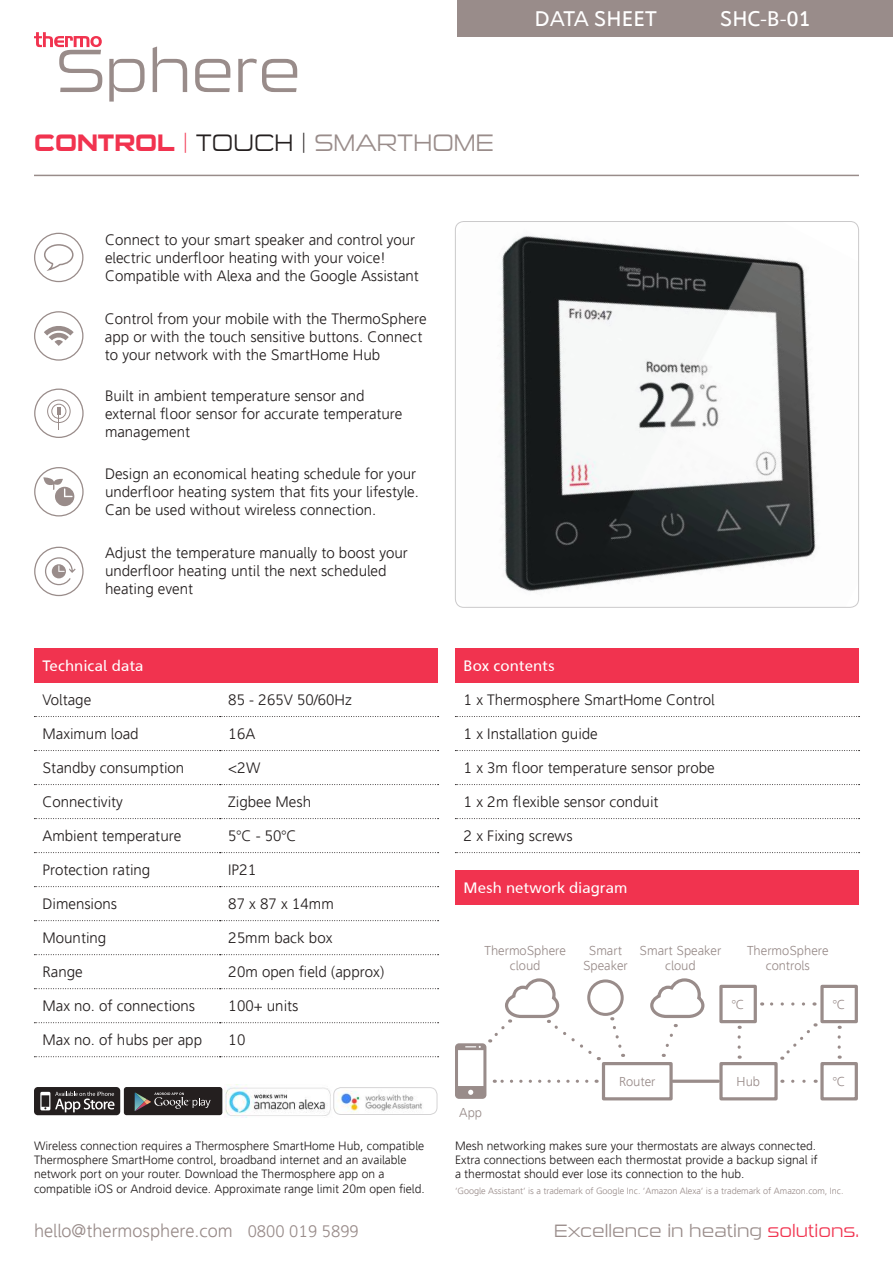
<style>
.page{position:relative;width:893px;height:1263px;background:#fff}
.page>*{position:absolute;margin:0;border:0;box-sizing:border-box;transform-origin:0 0}
.t1{font:24px "Sui Generis Lt";color:#998c8a}
.t2{font:21px "Aan 55";color:#fff}
.t3{font:18px "Agan 45";color:#998c8a}
.t4{font:18px "Sui Generis Lt";color:#998c8a}
.t5{font:15px/18px "Agan 45";color:#241f1f}
.t6{font:15px "Aan 55";color:#fff}
.t7{font:12.9px/15.5px "Agan 45";color:#998c8a;text-align:center}
.t8{font:12.9px "News Gothic BT";color:#998c8a}
.t9{font:12px/14.4px "Agan 45";color:#241f1f}
.t10{font:9px "Agan 45";color:#998c8a}
.s1{font-family:"Sui Generis Rg";font-weight:700;color:#f1334f}
.s2{color:#f1334f}
.s3{color:#241f1f}
.s4{font-family:"News Gothic BT"}
.s5{font-family:"Agan 45"}
.s6{font-size:16.5px}
</style>
<div class="page">
<div style="left:457px;top:0;width:436px;height:36px;background:#998c8a"></div>
<svg style="left:109px;top:59px;width:36px;height:43px"></svg>
<svg style="left:153px;top:47px;width:34px;height:45px"></svg>
<svg style="left:195px;top:59px;width:35px;height:33px"></svg>
<svg style="left:238px;top:59px;width:59px;height:33px"></svg>
<svg style="left:34px;top:32px;width:68px;height:60px"></svg>
<hr style="left:34px;top:175px;width:825px;height:1px;background:#998c8a">
<div style="left:34px;top:648px;width:404px;height:34px;background:#f1334f"></div>
<svg style="left:34px;top:716px;width:405px;height:1px"></svg>
<svg style="left:34px;top:750px;width:405px;height:1px"></svg>
<svg style="left:34px;top:784px;width:405px;height:1px"></svg>
<svg style="left:34px;top:818px;width:405px;height:1px"></svg>
<svg style="left:34px;top:852px;width:405px;height:1px"></svg>
<svg style="left:34px;top:886px;width:405px;height:1px"></svg>
<svg style="left:34px;top:920px;width:405px;height:1px"></svg>
<svg style="left:34px;top:954px;width:405px;height:1px"></svg>
<svg style="left:34px;top:988px;width:405px;height:1px"></svg>
<svg style="left:34px;top:1022px;width:405px;height:1px"></svg>
<svg style="left:34px;top:1056px;width:405px;height:1px"></svg>
<div style="left:455px;top:648px;width:404px;height:34px;background:#f1334f"></div>
<svg style="left:455px;top:716px;width:405px;height:1px"></svg>
<svg style="left:455px;top:750px;width:405px;height:1px"></svg>
<svg style="left:455px;top:784px;width:405px;height:1px"></svg>
<svg style="left:455px;top:818px;width:405px;height:1px"></svg>
<svg style="left:455px;top:852px;width:405px;height:1px"></svg>
<div style="left:455px;top:871px;width:404px;height:34px;background:#f1334f"></div>
<svg style="left:673px;top:1079px;width:45px;height:4px"></svg>
<div style="left:602px;top:1062px;width:71px;height:38px;border:3px solid #998c8a"></div>
<div style="left:719px;top:985px;width:38px;height:38px;background:#fff;border:3px solid #998c8a"></div>
<div style="left:820px;top:1062px;width:38px;height:38px;background:#fff;border:3px solid #998c8a"></div>
<div style="left:719px;top:1062px;width:59px;height:38px;background:#fff;border:3px solid #998c8a"></div>
<div style="left:820px;top:985px;width:38px;height:38px;background:#fff;border:3px solid #998c8a"></div>
<svg style="left:782px;top:1079px;width:22px;height:4px"></svg>
<svg style="left:837px;top:1026px;width:4px;height:21px"></svg>
<svg style="left:737px;top:1026px;width:4px;height:21px"></svg>
<svg style="left:650px;top:978px;width:55px;height:79px"></svg>
<svg style="left:610px;top:1017px;width:14px;height:40px"></svg>
<svg style="left:781px;top:1023px;width:35px;height:37px"></svg>
<svg style="left:762px;top:1002px;width:41px;height:3px"></svg>
<svg style="left:455px;top:978px;width:144px;height:121px"></svg>
<div style="left:587px;top:979px;width:37px;height:37px;border:3px solid #998c8a;border-radius:50%"></div>
<div style="left:34px;top:311px;width:49px;height:50px;border:1px solid #998c8a;border-radius:50%"></div>
<svg style="left:44px;top:326px;width:30px;height:20px"></svg>
<div style="left:34px;top:467px;width:50px;height:49px;border:1px solid #998c8a;border-radius:50%"></div>
<svg style="left:43px;top:477px;width:31px;height:29px"></svg>
<div style="left:34px;top:547px;width:50px;height:49px;border:1px solid #998c8a;border-radius:50%"></div>
<svg style="left:38px;top:551px;width:41px;height:41px"></svg>
<div style="left:34px;top:388px;width:50px;height:50px;border:1px solid #998c8a;border-radius:50%"></div>
<svg style="left:47px;top:399px;width:24px;height:31px"></svg>
<img style="left:455px;top:221px;width:404px;height:386px">
<div style="left:34px;top:233px;width:49px;height:49px;border:1px solid #998c8a;border-radius:50%"></div>
<svg style="left:44px;top:244px;width:30px;height:27px"></svg>
<div style="left:34px;top:1087px;width:86px;height:28px;background:#241f1f;border-radius:4px"></div>
<svg style="left:40px;top:1091px;width:75px;height:21px"></svg>
<div style="left:124px;top:1087px;width:98px;height:28px;background:#241f1f;border-radius:3px"></div>
<svg style="left:135px;top:1092px;width:76px;height:19px"></svg>
<img style="left:224px;top:1084px;width:101px;height:34px">
<img style="left:325px;top:1087px;width:112px;height:29px">
<div style="left:334px;top:1087px;width:103px;height:28px;border:1px solid #d5d4d5;border-radius:7px"></div>
<h1 class="t1" style="left:34px;top:129px;width:461px"><span class="s1">CONTROL</span> <span class="s2">|</span> <span class="s3">TOUCH |</span> SMARTHOME</h1>
<p class="t5" style="left:105px;top:231px;width:315px">Connect to your smart speaker and control your electric underfloor heating with your voice!<br>Compatible with Alexa and the Google Assistant</p>
<p class="t5" style="left:105px;top:310px;width:323px">Control from your mobile with the ThermoSphere app or with the touch sensitive buttons. Connect to your network with the SmartHome Hub</p>
<p class="t5" style="left:105px;top:387px;width:299px">Built in ambient temperature sensor and external floor sensor for accurate temperature management</p>
<p class="t5" style="left:105px;top:465px;width:315px">Design an economical heating schedule for your underfloor heating system that fits your lifestyle.<br>Can be used without wireless connection.</p>
<p class="t5" style="left:105px;top:544px;width:304px">Adjust the temperature manually to boost your underfloor heating until the next scheduled heating event</p>
<h2 class="t2" style="left:535px;top:6px;width:124px">DATA SHEET</h2>
<h2 class="t2" style="left:721px;top:6px;width:92px">SHC-B-01</h2>
<p class="t6" style="left:43px;top:657px;width:103px">Technical data</p>
<p class="t5" style="left:43px;top:691px;width:50px">Voltage</p>
<p class="t5" style="left:228px;top:691px;width:125px">85 - 265V 50/60Hz</p>
<p class="t5" style="left:43px;top:725px;width:98px">Maximum load</p>
<p class="t5" style="left:228px;top:725px;width:29px">16A</p>
<p class="t5" style="left:43px;top:759px;width:143px">Standby consumption</p>
<p class="t5" style="left:228px;top:759px;width:34px">&lt;2W</p>
<p class="t5" style="left:43px;top:793px;width:82px">Connectivity</p>
<p class="t5" style="left:228px;top:793px;width:84px">Zigbee Mesh</p>
<p class="t5" style="left:43px;top:827px;width:140px">Ambient temperature</p>
<p class="t5" style="left:228px;top:827px;width:70px">5<span class="s4">°</span>C - 50<span class="s4">°</span>C</p>
<p class="t5" style="left:43px;top:861px;width:109px">Protection rating</p>
<p class="t5" style="left:228px;top:861px;width:30px">IP21</p>
<p class="t5" style="left:43px;top:895px;width:76px">Dimensions</p>
<p class="t5" style="left:228px;top:895px;width:107px">87 x 87 x 14mm</p>
<p class="t5" style="left:43px;top:929px;width:65px">Mounting</p>
<p class="t5" style="left:228px;top:929px;width:106px">25mm back box</p>
<p class="t5" style="left:43px;top:963px;width:42px">Range</p>
<p class="t5" style="left:228px;top:963px;width:158px">20m open field (approx)</p>
<p class="t5" style="left:43px;top:997px;width:154px">Max no. of connections</p>
<p class="t5" style="left:228px;top:997px;width:72px">100+ units</p>
<p class="t5" style="left:43px;top:1031px;width:161px">Max no. of hubs per app</p>
<p class="t5" style="left:228px;top:1031px;width:19px">10</p>
<p class="t9" style="left:34px;top:1138px;width:392px">Wireless connection requires a Thermosphere SmartHome Hub, compatible Thermosphere SmartHome control, broadband internet and an available network port on your router. Download the Thermosphere app on a compatible iOS or Android device. Approximate range limit 20m open field.</p>
<p class="t6" style="left:463px;top:657px;width:93px">Box contents</p>
<p class="t5" style="left:463px;top:691px;width:253px">1 x Thermosphere SmartHome Control</p>
<p class="t5" style="left:463px;top:725px;width:136px">1 x Installation guide</p>
<p class="t5" style="left:463px;top:759px;width:253px">1 x 3m floor temperature sensor probe</p>
<p class="t5" style="left:463px;top:793px;width:197px">1 x 2m flexible sensor conduit</p>
<p class="t5" style="left:463px;top:827px;width:111px">2 x Fixing screws</p>
<p class="t6" style="left:463px;top:879px;width:165px">Mesh network diagram</p>
<p class="t7" style="left:484px;top:943px;width:83px">ThermoSphere cloud</p>
<p class="t7" style="left:640px;top:943px;width:83px">Smart Speaker cloud</p>
<p class="t7" style="left:583px;top:943px;width:46px">Smart<br>Speaker</p>
<p class="t7" style="left:747px;top:943px;width:83px">ThermoSphere controls</p>
<p class="t8" style="left:732px;top:996px;width:14px">°<span class="s5">C</span></p>
<p class="t8" style="left:833px;top:996px;width:14px">°<span class="s5">C</span></p>
<p class="t7" style="left:459px;top:1105px;width:24px">App</p>
<p class="t7" style="left:619px;top:1074px;width:38px">Router</p>
<p class="t7" style="left:737px;top:1074px;width:25px">Hub</p>
<p class="t9" style="left:455px;top:1138px;width:364px">Mesh networking makes sure your thermostats are always connected.<br>Extra connections between each thermostat provide a backup signal if a thermostat should ever lose its connection to the hub.</p>
<p class="t8" style="left:833px;top:1074px;width:14px">°<span class="s5">C</span></p>
<p class="t10" style="left:455px;top:1186px;width:390px">‘Google Assistant‘ is a trademark of Google Inc. ‘Amazon Alexa‘ is a trademark of Amazon.com, Inc.</p>
<p class="t3" style="left:34px;top:1221px;width:326px">hello@thermosphere.com <span class="s6">0800 019 5899</span></p>
<p class="t4" style="left:554px;top:1221px;width:306px">Excellence in heating <span class="s2">solutions.</span></p>
</div>
